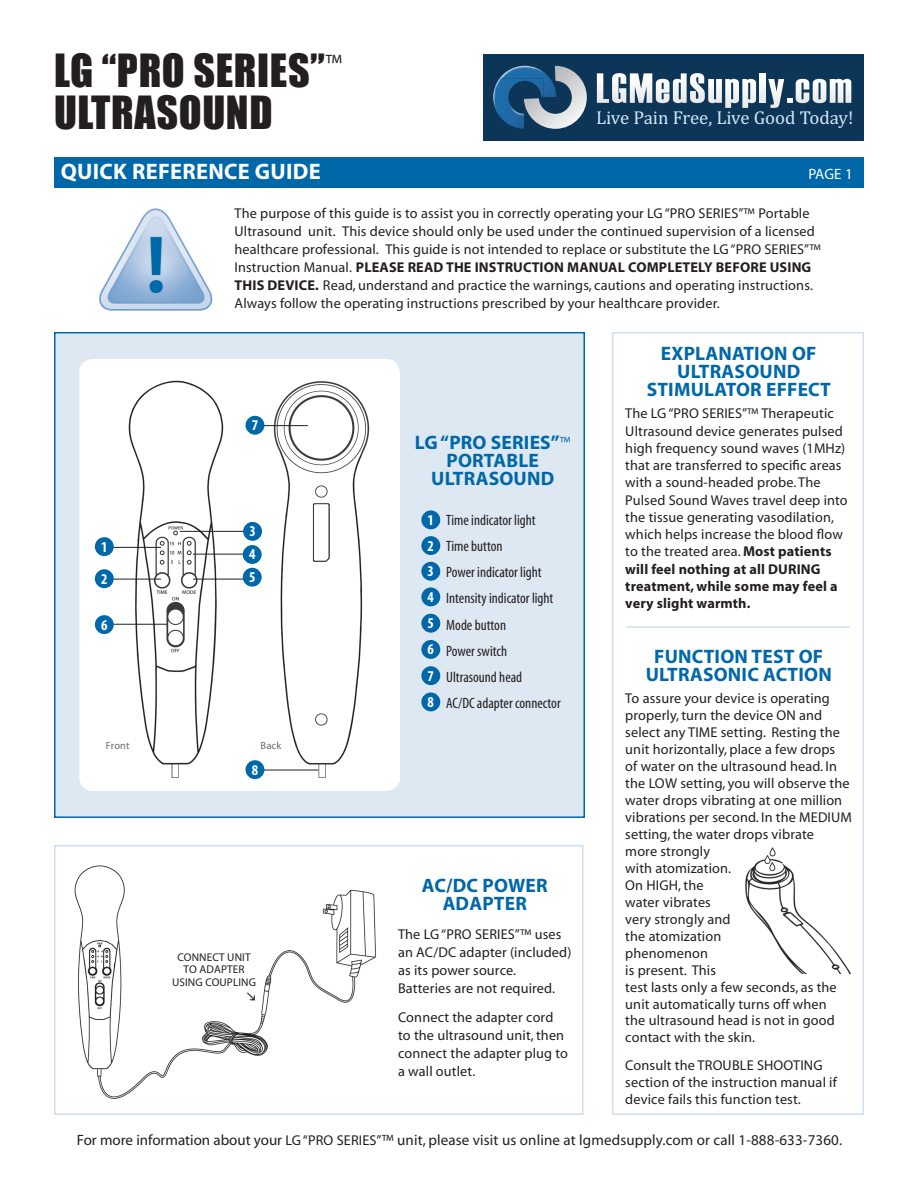
<style>
.page{position:relative;width:918px;height:1188px;background:#fff}
.page>*{position:absolute;margin:0;border:0;box-sizing:border-box;transform-origin:0 0}
.t1{font:42px "Impact";letter-spacing:.015em;color:#231f20}
.t2{font:700 22.5px "Myriad";letter-spacing:.01em;color:#fff}
.BIG_BLUE_CAPS{font:700 19.5px/18px "Myriad";letter-spacing:.01em;color:#0068a9;text-align:center}
.t3{font:18.75px "Cambria Math";color:#d1e7f7}
.t4{font:condensed 15px "Myriad";color:#231f20}
.t5{font:15px "Myriad";letter-spacing:.01em;color:#231f20}
.t6{font:700 condensed 15px "Myriad";color:#fff}
.t7{font:15px "Myriad";color:#fff}
.t8{font:14.25px/17px "Myriad";letter-spacing:.01em;color:#231f20}
.t9{font:11.25px/12.8px "Myriad";letter-spacing:.01em;color:#231f20;text-align:center}
.t10{font:10.5px "Myriad";letter-spacing:.01em;color:#6c6d70}
.s1{font-weight:700}
.s2{font-size:14.25px}
</style>
<div class="page">
<div style="left:612px;top:332px;width:252px;height:783px;background:#fff;border:2px solid #d0deef"></div>
<hr style="left:627px;top:626px;width:222px;height:2px;background:#d0deef">
<img style="left:745px;top:847px;width:106px;height:126px">
<div style="left:54px;top:157px;width:810px;height:30px;background:#0068a9"></div>
<div style="left:54px;top:332px;width:531px;height:486px;background:#dee8f3;border:2px solid #0068a9"></div>
<div style="left:79px;top:359px;width:321px;height:432px;background:#fff;border-radius:14px"></div>
<div style="left:421px;top:510px;width:19px;height:19px;background:#0068a9;border-radius:50%"></div>
<div style="left:421px;top:536px;width:19px;height:19px;background:#0068a9;border-radius:50%"></div>
<div style="left:421px;top:562px;width:19px;height:19px;background:#0068a9;border-radius:50%"></div>
<div style="left:421px;top:587px;width:19px;height:19px;background:#0068a9;border-radius:50%"></div>
<div style="left:421px;top:614px;width:19px;height:19px;background:#0068a9;border-radius:50%"></div>
<div style="left:421px;top:640px;width:19px;height:19px;background:#0068a9;border-radius:50%"></div>
<div style="left:421px;top:666px;width:19px;height:19px;background:#0068a9;border-radius:50%"></div>
<div style="left:421px;top:692px;width:19px;height:19px;background:#0068a9;border-radius:50%"></div>
<div style="left:54px;top:845px;width:530px;height:270px;background:#fff;border:2px solid #d0deef"></div>
<img style="left:99px;top:208px;width:114px;height:103px">
<img style="left:123px;top:380px;width:277px;height:402px">
<hr style="left:109px;top:547px;width:52px;height:1px;background:#231f20">
<hr style="left:109px;top:579px;width:52px;height:1px;background:#231f20">
<hr style="left:109px;top:624px;width:58px;height:1px;background:#231f20">
<div style="left:95px;top:537px;width:19px;height:19px;background:#0068a9;border-radius:50%"></div>
<div style="left:95px;top:569px;width:19px;height:19px;background:#0068a9;border-radius:50%"></div>
<div style="left:95px;top:615px;width:19px;height:19px;background:#0068a9;border-radius:50%"></div>
<hr style="left:180px;top:531px;width:72px;height:1px;background:#231f20">
<hr style="left:193px;top:554px;width:59px;height:1px;background:#231f20">
<hr style="left:193px;top:579px;width:59px;height:1px;background:#231f20">
<div style="left:243px;top:522px;width:19px;height:19px;background:#0068a9;border-radius:50%"></div>
<div style="left:243px;top:545px;width:19px;height:19px;background:#0068a9;border-radius:50%"></div>
<div style="left:243px;top:568px;width:19px;height:19px;background:#0068a9;border-radius:50%"></div>
<hr style="left:260px;top:425px;width:48px;height:1px;background:#231f20">
<div style="left:246px;top:416px;width:18px;height:19px;background:#0068a9;border-radius:50%"></div>
<hr style="left:260px;top:770px;width:58px;height:1px;background:#231f20">
<div style="left:246px;top:760px;width:18px;height:19px;background:#0068a9;border-radius:50%"></div>
<img style="left:74px;top:865px;width:302px;height:234px">
<div style="left:483px;top:54px;width:381px;height:86px;background:#0c3558"></div>
<svg style="left:597px;top:73px;width:159px;height:35px"></svg>
<svg style="left:760px;top:73px;width:5px;height:30px"></svg>
<svg style="left:768px;top:79px;width:83px;height:29px"></svg>
<img style="left:499px;top:66px;width:25px;height:13px">
<img style="left:495px;top:79px;width:29px;height:50px">
<svg style="left:524px;top:66px;width:63px;height:63px"></svg>
<svg style="left:247px;top:992px;width:8px;height:8px"></svg>
<p class="t1" style="left:54px;top:38px;width:290px">LG “PRO SERIES”<sup>™</sup></p>
<p class="t1" style="left:54px;top:80px;width:220px">ULTRASOUND</p>
<p class="t3" style="left:596px;top:106px;width:259px">Live Pain Free, Live Good Today!</p>
<p class="t2" style="left:61px;top:160px;width:261px">QUICK REFERENCE GUIDE</p>
<p class="t7" style="left:808px;top:167px;width:46px">PAGE 1</p>
<p class="t8" style="left:235px;top:205px;width:588px;line-height:18px">The purpose of this guide is to assist you in correctly operating your LG “PRO SERIES”™ Portable Ultrasound unit. This device should only be used under the continued supervision of a licensed healthcare professional. This guide is not intended to replace or substitute the LG “PRO SERIES”™ Instruction Manual. <span class="s1">PLEASE READ THE INSTRUCTION MANUAL COMPLETELY BEFORE USING THIS DEVICE.</span> Read, understand and practice the warnings, cautions and operating instructions.<br>Always follow the operating instructions prescribed by your healthcare provider.</p>
<p class="t6" style="left:101px;top:539px;width:8px">1</p>
<p class="t6" style="left:101px;top:571px;width:8px">2</p>
<p class="t6" style="left:101px;top:617px;width:8px">6</p>
<p class="t6" style="left:252px;top:418px;width:8px">7</p>
<p class="t6" style="left:249px;top:524px;width:8px">3</p>
<p class="t6" style="left:249px;top:547px;width:8px">4</p>
<p class="t6" style="left:249px;top:570px;width:8px">5</p>
<p class="t10" style="left:106px;top:740px;width:25px">Front</p>
<p class="t10" style="left:261px;top:740px;width:22px">Back</p>
<p class="t6" style="left:252px;top:762px;width:8px">8</p>
<p class="t9" style="left:178px;top:951px;width:75px">CONNECT UNIT<br>TO ADAPTER</p>
<p class="t9" style="left:172px;top:976px;width:85px">USING COUPLING</p>
<p class="BIG_BLUE_CAPS" style="left:415px;top:434px;width:157px">LG “PRO SERIES”<sup>™</sup></p>
<p class="BIG_BLUE_CAPS" style="left:431px;top:452px;width:125px">PORTABLE<br>ULTRASOUND</p>
<p class="t6" style="left:428px;top:512px;width:8px">1</p>
<p class="t6" style="left:428px;top:538px;width:8px">2</p>
<p class="t6" style="left:428px;top:564px;width:8px">3</p>
<p class="t6" style="left:428px;top:589px;width:8px">4</p>
<p class="t6" style="left:428px;top:616px;width:8px">5</p>
<p class="t6" style="left:428px;top:642px;width:8px">6</p>
<p class="t6" style="left:428px;top:668px;width:8px">7</p>
<p class="t6" style="left:428px;top:694px;width:8px">8</p>
<p class="t4" style="left:446px;top:512px;width:91px">Time indicator light</p>
<p class="t4" style="left:446px;top:539px;width:58px">Time button</p>
<p class="t4" style="left:446px;top:565px;width:97px">Power indicator light</p>
<p class="t4" style="left:446px;top:591px;width:109px">Intensity indicator light</p>
<p class="t4" style="left:446px;top:617px;width:61px">Mode button</p>
<p class="t4" style="left:446px;top:643px;width:62px">Power switch</p>
<p class="t4" style="left:446px;top:670px;width:77px">Ultrasound head</p>
<p class="t4" style="left:446px;top:696px;width:116px">AC/DC adapter connector</p>
<p class="BIG_BLUE_CAPS" style="left:422px;top:877px;width:127px">AC/DC POWER<br>ADAPTER</p>
<p class="t8" style="left:398px;top:926px;width:175px;line-height:18px">The LG “PRO SERIES”™ uses an AC/DC adapter (included) as its power source.<br>Batteries are not required.</p>
<p class="t8" style="left:398px;top:1009px;width:171px;line-height:18px">Connect the adapter cord to the ultrasound unit, then connect the adapter plug to a wall outlet.</p>
<p class="BIG_BLUE_CAPS" style="left:661px;top:345px;width:157px">EXPLANATION OF</p>
<p class="BIG_BLUE_CAPS" style="left:677px;top:363px;width:125px">ULTRASOUND</p>
<p class="BIG_BLUE_CAPS" style="left:647px;top:381px;width:186px">STIMULATOR EFFECT</p>
<p class="t8" style="left:625px;top:406px;width:224px">The LG “PRO SERIES”™ Therapeutic Ultrasound device generates pulsed high frequency sound waves (1MHz) that are transferred to specific areas with a sound-headed probe. The Pulsed Sound Waves travel deep into the tissue generating vasodilation, which helps increase the blood flow to the treated area. <span class="s1">Most patients will feel nothing at all DURING treatment, while some may feel a very slight warmth.</span></p>
<p class="BIG_BLUE_CAPS" style="left:654px;top:648px;width:170px">FUNCTION TEST OF</p>
<p class="BIG_BLUE_CAPS" style="left:646px;top:666px;width:188px">ULTRASONIC ACTION</p>
<p class="t8" style="left:625px;top:691px;width:228px">To assure your device is operating properly, turn the device ON and select any TIME setting. Resting the unit horizontally, place a few drops<br>of water on the ultrasound head. In the LOW setting, you will observe the water drops vibrating at one million vibrations per second. In the MEDIUM setting, the water drops vibrate<br>more strongly<br>with atomization.<br>On HIGH, the<br>water vibrates<br>very strongly and<br>the atomization<br>phenomenon<br>is present. This<br>test lasts only a few seconds, as the unit automatically turns off when<br>the ultrasound head is not in good contact with the skin.</p>
<p class="t8" style="left:625px;top:1058px;width:213px">Consult the TROUBLE SHOOTING section of the instruction manual if device fails this function test.</p>
<p class="t5" style="left:77px;top:1133px;width:767px">For more information about your <span class="s2">LG “PRO SERIES”</span>™ unit, please visit us online at lgmedsupply.com or call 1-888-633-7360.</p>
</div>
